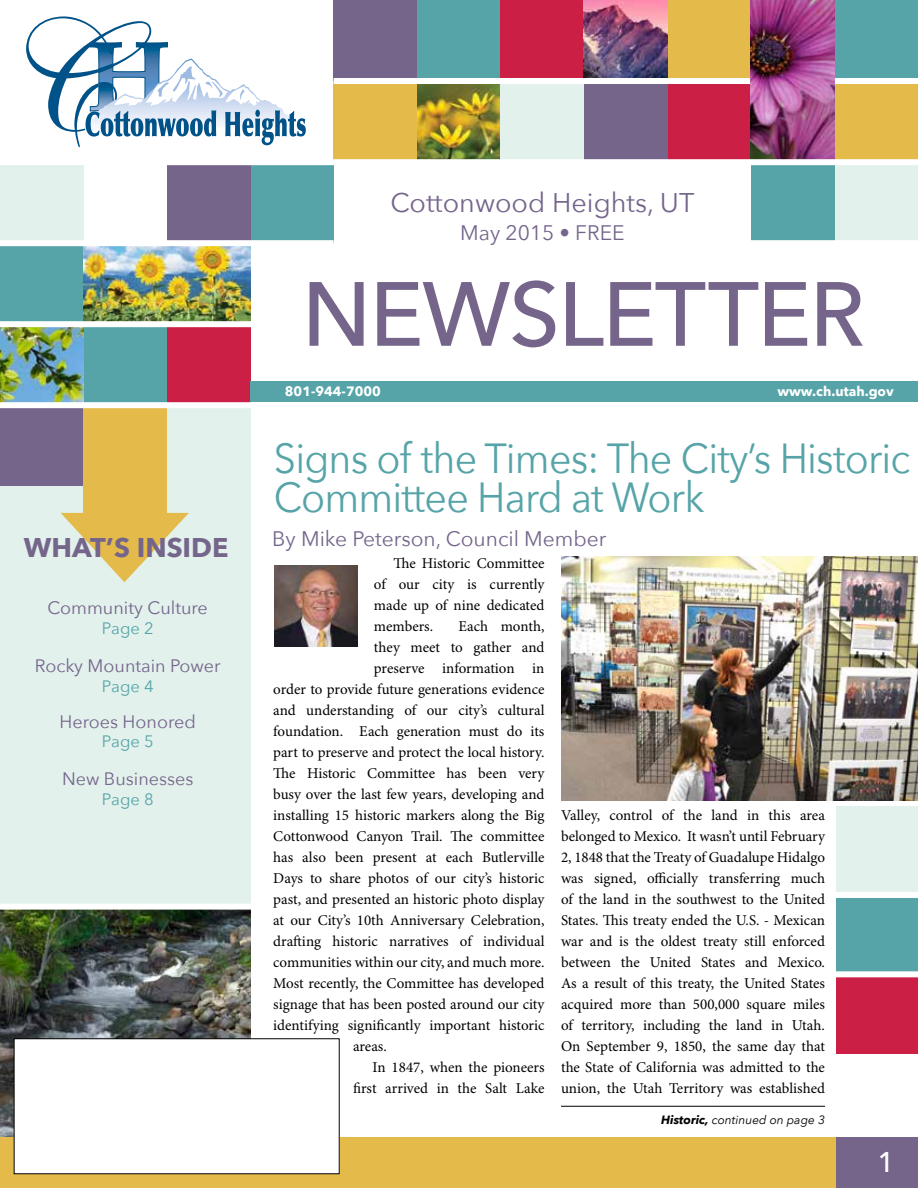
<style>
.page{position:relative;width:918px;height:1188px;background:#fff}
.page>*{position:absolute;margin:0;border:0;box-sizing:border-box;transform-origin:0 0}
.t1{font:500 90px "Avenir Next";letter-spacing:-.02em;color:#75658b}
.t2{font:42px/39px "Avenir Next";letter-spacing:-.02em;color:#56a4a8;scale:.94 1}
.t3{font:500 28.5px "Avenir Next";color:#fff}
.t4{font:27px "Avenir Next";color:#75658b}
.t5{font:700 27px "Avenir Next";color:#75658b}
.t6{font:21px "Avenir Next";color:#75658b}
.t7{font:18px "Avenir Next";color:#75658b}
.t8{font:16.5px "Avenir Next";color:#56a4a8}
.t9{font:15px/21px "Minion Pro";letter-spacing:-.005em;color:#000;text-align:justify}
.t10{font:700 13.5px "Avenir Next";color:#fff}
.t11{font:italic 12px "Avenir Next";color:#000}
.s1{font-weight:700}
</style>
<div class="page">
<img style="left:274px;top:566px;width:83px;height:80px">
<img style="left:0;top:910px;width:250px;height:227px">
<img style="left:417px;top:84px;width:83px;height:75px">
<div style="left:0;top:404px;width:250px;height:505px;background:#e2f1ec"></div>
<div style="left:334px;top:0;width:83px;height:81px;background:#75658b"></div>
<div style="left:417px;top:0;width:84px;height:81px;background:#56a4a8"></div>
<div style="left:501px;top:0;width:83px;height:81px;background:#cb1f45"></div>
<div style="left:667px;top:0;width:84px;height:78px;background:#e4bb4a"></div>
<div style="left:834px;top:0;width:84px;height:81px;background:#56a4a8"></div>
<div style="left:834px;top:81px;width:84px;height:81px;background:#e4bb4a"></div>
<div style="left:668px;top:81px;width:83px;height:81px;background:#cb1f45"></div>
<div style="left:584px;top:81px;width:84px;height:81px;background:#75658b"></div>
<div style="left:500px;top:83px;width:83px;height:81px;background:#e2f1ec"></div>
<div style="left:334px;top:81px;width:83px;height:81px;background:#e4bb4a"></div>
<div style="left:0;top:162px;width:83px;height:81px;background:#e2f1ec"></div>
<div style="left:250px;top:162px;width:84px;height:81px;background:#56a4a8"></div>
<div style="left:834px;top:162px;width:84px;height:81px;background:#e2f1ec"></div>
<div style="left:751px;top:162px;width:83px;height:81px;background:#56a4a8"></div>
<div style="left:0;top:243px;width:83px;height:81px;background:#56a4a8"></div>
<div style="left:83px;top:324px;width:84px;height:81px;background:#56a4a8"></div>
<div style="left:167px;top:324px;width:83px;height:81px;background:#cb1f45"></div>
<div style="left:0;top:405px;width:83px;height:81px;background:#75658b"></div>
<div style="left:0;top:904px;width:257px;height:6px;background:#fff"></div>
<div style="left:742px;top:240px;width:176px;height:6px;background:#fff"></div>
<svg style="left:26px;top:16px;width:280px;height:131px"></svg>
<div style="left:0;top:159px;width:93px;height:6px;background:#fff"></div>
<img style="left:584px;top:0;width:83px;height:78px">
<div style="left:334px;top:78px;width:584px;height:6px;background:#fff"></div>
<img style="left:751px;top:0;width:83px;height:159px">
<img style="left:83px;top:246px;width:167px;height:75px">
<img style="left:0;top:327px;width:83px;height:75px">
<div style="left:0;top:321px;width:255px;height:6px;background:#fff"></div>
<div style="left:250px;top:381px;width:668px;height:21px;background:#56a4a8"></div>
<div style="left:167px;top:162px;width:83px;height:81px;background:#75658b"></div>
<div style="left:0;top:240px;width:334px;height:6px;background:#fff"></div>
<div style="left:153px;top:159px;width:765px;height:6px;background:#fff"></div>
<hr style="left:561px;top:1106px;width:264px;height:1px;background:#000">
<div style="left:83px;top:405px;width:84px;height:109px;background:#e4bb4a"></div>
<svg style="left:61px;top:513px;width:128px;height:69px"></svg>
<div style="left:0;top:402px;width:918px;height:6px;background:#fff"></div>
<div style="left:0;top:1137px;width:918px;height:51px;background:#e4bb4a"></div>
<div style="left:836px;top:1137px;width:82px;height:51px;background:#75658b"></div>
<div style="left:14px;top:1039px;width:325px;height:135px;background:#fff"></div>
<div style="left:836px;top:895px;width:82px;height:81px;background:#56a4a8"></div>
<div style="left:836px;top:973px;width:82px;height:81px;background:#cb1f45"></div>
<div style="left:836px;top:806px;width:82px;height:92px;background:#e2f1ec"></div>
<div style="left:833px;top:892px;width:85px;height:6px;background:#fff"></div>
<div style="left:833px;top:971px;width:85px;height:6px;background:#fff"></div>
<img style="left:561px;top:557px;width:357px;height:243px">
<h3 class="t5" style="left:24px;top:524px;width:206px">What’s Inside</h3>
<p class="t7" style="left:47px;top:593px;width:162px">Community Culture</p>
<p class="t8" style="left:102px;top:614px;width:53px">Page 2</p>
<p class="t7" style="left:35px;top:650px;width:187px">Rocky Mountain Power</p>
<p class="t8" style="left:102px;top:672px;width:53px">Page 4</p>
<p class="t7" style="left:59px;top:706px;width:138px">Heroes Honored</p>
<p class="t8" style="left:102px;top:728px;width:53px">Page 5</p>
<p class="t7" style="left:62px;top:764px;width:133px">New Businesses</p>
<p class="t8" style="left:102px;top:785px;width:53px">Page 8</p>
<h3 class="t4" style="left:390px;top:179px;width:306px">Cottonwood Heights, UT</h3>
<h3 class="t6" style="left:460px;top:215px;width:166px">May 2015 • FREE</h3>
<h1 class="t1" style="left:302px;top:238px;width:564px">NEWSLETTER</h1>
<p class="t10" style="left:285px;top:380px;width:98px">801-944-7000</p>
<p class="t10" style="left:777px;top:380px;width:118px">www.ch.utah.gov</p>
<h2 class="t2" style="left:274px;top:437px;width:679px">Signs of the Times: The City’s Historic<br>Committee Hard at Work</h2>
<h3 class="t6" style="left:272px;top:521px;width:336px">By Mike Peterson, Council Member</h3>
<p class="t9" style="left:374px;top:553px;width:172px;text-indent:20px">The Historic Committee of our city is currently made up of nine dedicated members.</p>
<p class="t9" style="left:459px;top:616px;width:87px">Each month,</p>
<p class="t9" style="left:374px;top:637px;width:172px">they meet to gather and</p>
<p class="t9" style="left:374px;top:658px;width:172px">preserve information in</p>
<p class="t9" style="left:273px;top:679px;width:273px">order to provide future generations evidence</p>
<p class="t9" style="left:273px;top:700px;width:273px">and understanding of our city’s cultural</p>
<p class="t9" style="left:273px;top:721px;width:273px">foundation. Each generation must do its</p>
<p class="t9" style="left:273px;top:742px;width:273px">part to preserve and protect the local history.</p>
<p class="t9" style="left:273px;top:763px;width:273px">The Historic Committee has been very</p>
<p class="t9" style="left:273px;top:784px;width:273px">busy over the last few years, developing and</p>
<p class="t9" style="left:273px;top:805px;width:273px">installing 15 historic markers along the Big</p>
<p class="t9" style="left:273px;top:826px;width:273px">Cottonwood Canyon Trail. The committee</p>
<p class="t9" style="left:273px;top:847px;width:273px">has also been present at each Butlerville</p>
<p class="t9" style="left:273px;top:868px;width:273px">Days to share photos of our city’s historic</p>
<p class="t9" style="left:273px;top:889px;width:273px">past, and presented an historic photo display</p>
<p class="t9" style="left:273px;top:910px;width:273px">at our City’s 10th Anniversary Celebration,</p>
<p class="t9" style="left:273px;top:931px;width:273px">drafting historic narratives of individual</p>
<p class="t9" style="left:273px;top:952px;width:273px">communities within our city, and much more.</p>
<p class="t9" style="left:273px;top:973px;width:273px">Most recently, the Committee has developed</p>
<p class="t9" style="left:273px;top:994px;width:273px">signage that has been posted around our city</p>
<p class="t9" style="left:273px;top:1015px;width:273px">identifying significantly important historic</p>
<p class="t9" style="left:353px;top:1036px;width:35px">areas.</p>
<p class="t9" style="left:373px;top:1057px;width:173px">In 1847, when the pioneers</p>
<p class="t9" style="left:353px;top:1078px;width:193px">first arrived in the Salt Lake</p>
<p class="t9" style="left:561px;top:806px;width:266px">Valley, control of the land in this area belonged to Mexico. It wasn’t until February 2, 1848 that the Treaty of Guadalupe Hidalgo was signed, officially transferring much of the land in the southwest to the United States. This treaty ended the U.S. - Mexican war and is the oldest treaty still enforced between the United States and Mexico.<br>As a result of this treaty, the United States acquired more than 500,000 square miles of territory, including the land in Utah.<br>On September 9, 1850, the same day that the State of California was admitted to the union, the Utah Territory was established</p>
<p class="t11" style="left:661px;top:1110px;width:165px"><span class="s1">Historic,</span> continued on page 3</p>
<h3 class="t3" style="left:877px;top:1137px;width:18px">1</h3>
</div>
